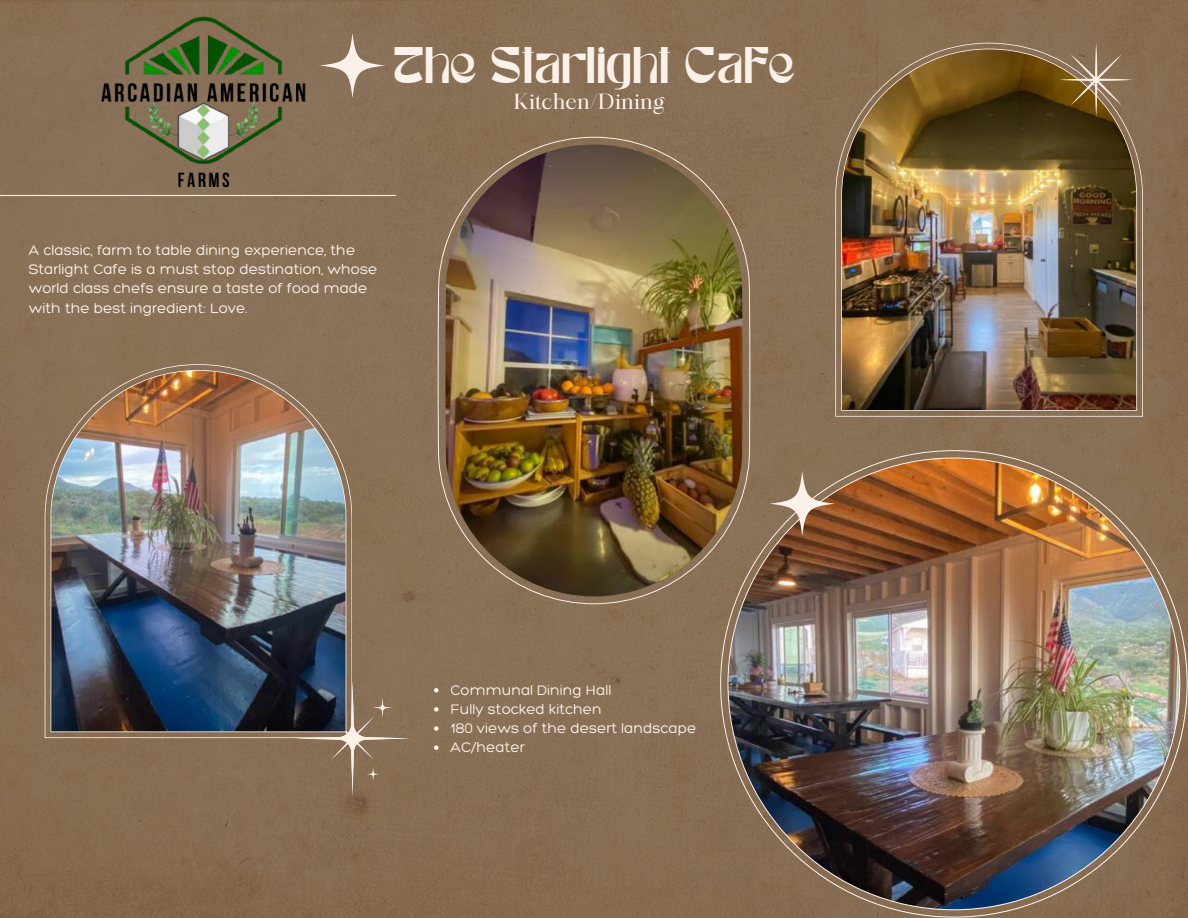
<style>
.page{position:relative;width:1188px;height:918px;background:#886f55}
.page>*{position:absolute;margin:0;border:0;box-sizing:border-box;transform-origin:0 0}
.t1{font:48px "NOVE Sans Serif";letter-spacing:-.01em;color:#fcf1e9}
.t2{font:21px "Maharlika";color:#fcf1e9}
.t3{font:300 15px/19.2px "Hero";color:#fcf1e9}
</style>
<div class="page">
<svg style="left:437px;top:137px;width:314px;height:467px;background:#8f765e"></svg>
<img style="left:445px;top:145px;width:298px;height:451px">
<img style="left:720px;top:450px;width:468px;height:468px">
<svg style="left:296px;top:681px;width:113px;height:114px;background:#8e765d"></svg>
<svg style="left:320px;top:33px;width:65px;height:65px;background:#9c8670"></svg>
<hr style="left:0;top:195px;width:396px;height:1px;background:#fcf1e9">
<img style="left:92px;top:11px;width:225px;height:175px">
<img style="left:45px;top:364px;width:307px;height:374px">
<img style="left:835px;top:43px;width:308px;height:374px">
<svg style="left:769px;top:471px;width:66px;height:65px;background:#9d7e65"></svg>
<svg style="left:1059px;top:43px;width:74px;height:73px;background:#8b704d"></svg>
<svg style="left:434px;top:688px;width:5px;height:5px"></svg>
<svg style="left:434px;top:707px;width:5px;height:5px"></svg>
<svg style="left:434px;top:726px;width:5px;height:5px"></svg>
<svg style="left:434px;top:745px;width:5px;height:5px"></svg>
<h1 class="t1" style="left:393px;top:47px;width:404px">The Starlight Cafe</h1>
<h2 class="t2" style="left:514px;top:93px;width:153px">Kitchen/Dining</h2>
<p class="t3" style="left:29px;top:240px;width:350px">A classic, farm to table dining experience, the Starlight Cafe is a must stop destination, whose world class chefs ensure a taste of food made with the best ingredient: Love.</p>
<p class="t3" style="left:451px;top:680px;width:247px">Communal Dining Hall<br>Fully stocked kitchen<br>180 views of the desert landscape<br>AC/heater</p>
</div>
